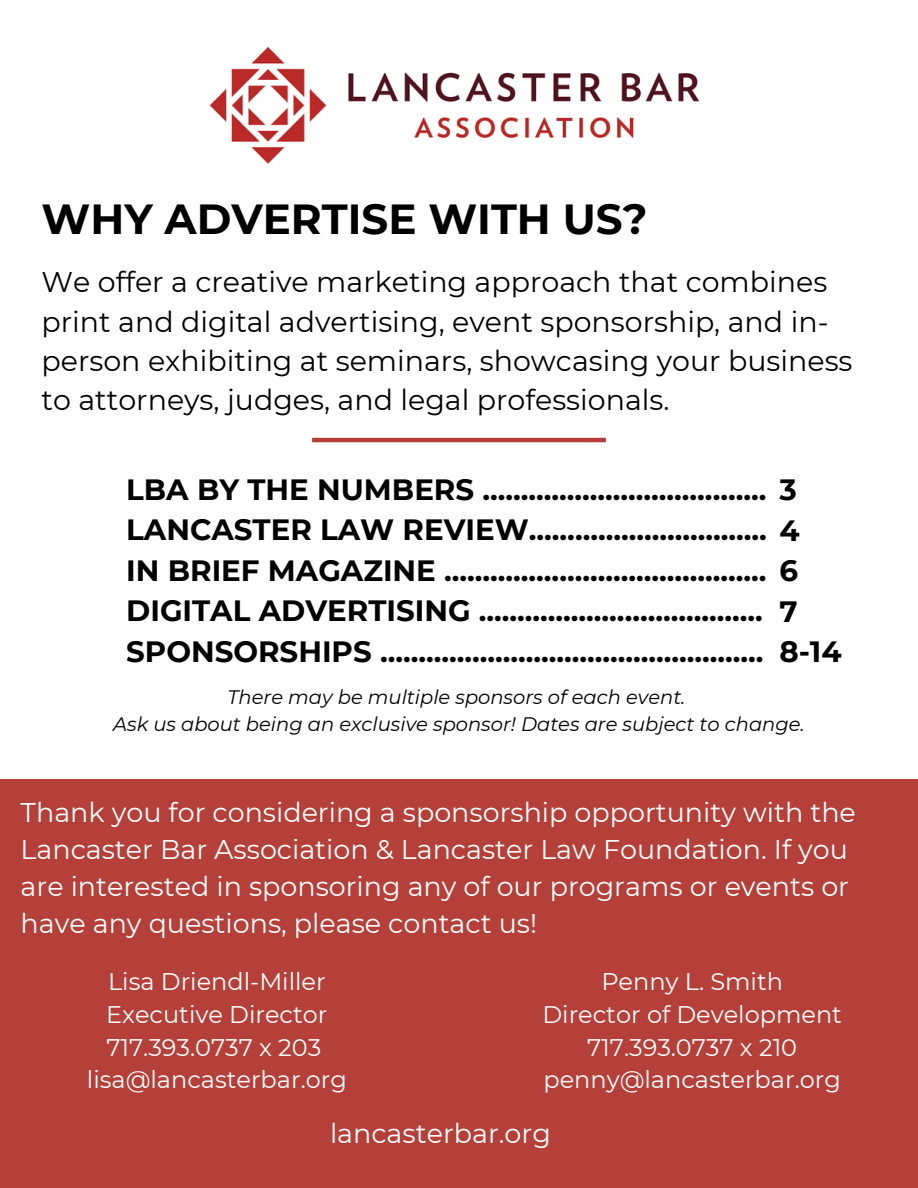
<style>
.page{position:relative;width:918px;height:1188px;background:#fff}
.page>*{position:absolute;margin:0;border:0;box-sizing:border-box;transform-origin:0 0}
.t1{font:700 42px "Montserrat";color:#000}
.t2{font:700 29.25px/40.5px "Montserrat";color:#000}
.t3{font:28.5px/39.3px "Montserrat";color:#000}
.t4{font:27px/37.2px "Montserrat";color:#fff}
.t5{font:24px/32.7px "Montserrat";color:#fff;text-align:center}
.t6{font:italic 19.5px "Montserrat";color:#000}
</style>
<div class="page">
<img style="left:209px;top:46px;width:491px;height:118px">
<div style="left:0;top:780px;width:917px;height:408px;background:#b5403a"></div>
<hr style="left:312px;top:438px;width:294px;height:4px;background:#b5403a">
<p class="t1" style="left:42px;top:193px;width:607px">WHY ADVERTISE WITH US?</p>
<h1 class="t3" style="left:42px;top:262px;width:813px">We offer a creative marketing approach that combines print and digital advertising, event sponsorship, and in&shy;person exhibiting at seminars, showcasing your business to attorneys, judges, and legal professionals.</h1>
<h3 class="t2" style="left:126px;top:469px;width:675px">LBA BY THE NUMBERS ..................................... 3<br>LANCASTER LAW REVIEW............................... 4<br>IN BRIEF MAGAZINE .......................................... 6<br>DIGITAL ADVERTISING .....................................<br>SPONSORSHIPS ..................................................</h3>
<h5 class="t2" style="left:779px;top:591px;width:64px">7<br>8-14</h5>
<p class="t6" style="left:227px;top:685px;width:460px">There may be multiple sponsors of each event.</p>
<h4 class="t6" style="left:113px;top:712px;width:693px">Ask us about being an exclusive sponsor! Dates are subject to change.</h4>
<h4 class="t4" style="left:21px;top:793px;width:837px">Thank you for considering a sponsorship opportunity with the Lancaster Bar Association &amp; Lancaster Law Foundation. If you are interested in sponsoring any of our programs or events or have any questions, please contact us!</h4>
<p class="t5" style="left:87px;top:965px;width:261px">Lisa Driendl-Miller<br>Executive Director<br>717.393.0737 x 203 lisa@lancasterbar.org</p>
<h2 class="t5" style="left:542px;top:965px;width:301px">Penny L. Smith<br>Director of Development<br>717.393.0737 x 210 penny@lancasterbar.org</h2>
<p class="t4" style="left:330px;top:1115px;width:222px">lancasterbar.org</p>
</div>
